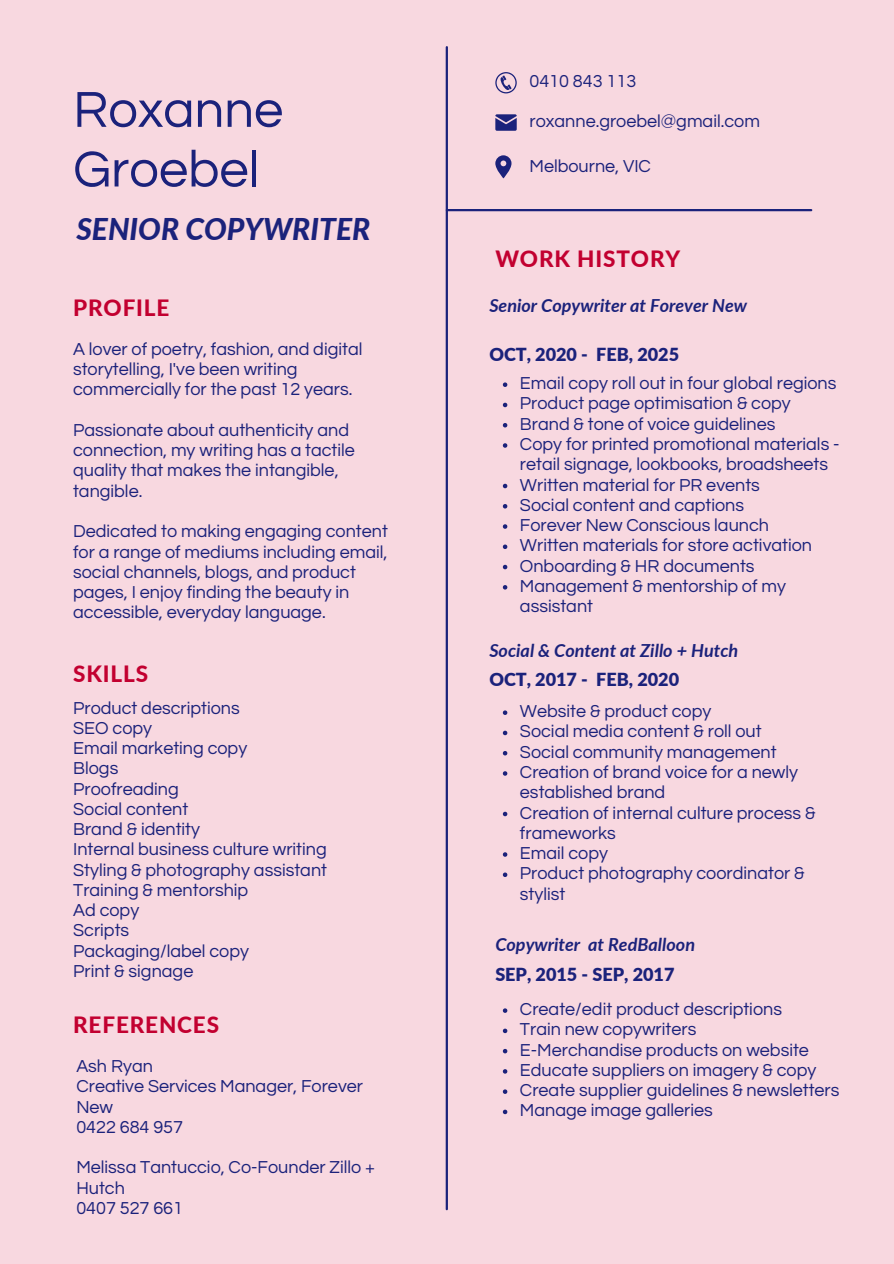
<style>
.page{position:relative;width:894px;height:1264px;background:#fff}
.page>*{position:absolute;margin:0;border:0;box-sizing:border-box;transform-origin:0 0}
.t1{font:52.5px/59.7px "Questrial";color:#1b227b}
.t2{font:italic 800 30px "Lato";color:#1b227b}
.t3{font:800 22.5px "Lato";letter-spacing:.04em;color:#c20030}
.t4{font:18px/20.2px "Questrial";color:#1b227b}
.t5{font:italic 700 18px "Lato";color:#1b227b}
.t6{font:900 18px "Lato";color:#1b227b}
</style>
<div class="page">
<div style="left:0;top:0;width:893px;height:1263px;background:#f8d8e0"></div>
<hr style="left:446px;top:209px;width:365px;height:2px;background:#1b227b">
<hr style="left:445px;top:47px;width:3px;height:1162px;background:#1b227b">
<svg style="left:495px;top:72px;width:21px;height:21px"></svg>
<svg style="left:495px;top:114px;width:21px;height:17px"></svg>
<svg style="left:495px;top:155px;width:16px;height:23px"></svg>
<svg style="left:502px;top:382px;width:5px;height:5px"></svg>
<svg style="left:502px;top:403px;width:5px;height:4px"></svg>
<svg style="left:502px;top:423px;width:5px;height:4px"></svg>
<svg style="left:502px;top:443px;width:5px;height:5px"></svg>
<svg style="left:502px;top:484px;width:5px;height:4px"></svg>
<svg style="left:502px;top:504px;width:5px;height:4px"></svg>
<svg style="left:502px;top:524px;width:5px;height:5px"></svg>
<svg style="left:502px;top:544px;width:5px;height:5px"></svg>
<svg style="left:502px;top:565px;width:5px;height:4px"></svg>
<svg style="left:502px;top:585px;width:5px;height:4px"></svg>
<svg style="left:502px;top:710px;width:5px;height:5px"></svg>
<svg style="left:502px;top:730px;width:5px;height:5px"></svg>
<svg style="left:502px;top:751px;width:5px;height:4px"></svg>
<svg style="left:502px;top:771px;width:5px;height:4px"></svg>
<svg style="left:502px;top:811px;width:5px;height:5px"></svg>
<svg style="left:502px;top:852px;width:5px;height:4px"></svg>
<svg style="left:502px;top:872px;width:5px;height:5px"></svg>
<svg style="left:502px;top:1008px;width:5px;height:4px"></svg>
<svg style="left:502px;top:1028px;width:5px;height:5px"></svg>
<svg style="left:502px;top:1048px;width:5px;height:5px"></svg>
<svg style="left:502px;top:1069px;width:5px;height:4px"></svg>
<svg style="left:502px;top:1089px;width:5px;height:4px"></svg>
<svg style="left:502px;top:1109px;width:5px;height:5px"></svg>
<p class="t1" style="left:73px;top:81px;width:211px">Roxanne<br>Groebel</p>
<p class="t2" style="left:76px;top:210px;width:295px">SENIOR COPYWRITER</p>
<p class="t3" style="left:73px;top:294px;width:98px">PROFILE</p>
<h3 class="t4" style="left:73px;top:339px;width:291px">A lover of poetry, fashion, and digital storytelling, I've been writing commercially for the past 12 years.</h3>
<p class="t4" style="left:73px;top:420px;width:283px">Passionate about authenticity and connection, my writing has a tactile quality that makes the intangible, tangible.</p>
<p class="t4" style="left:73px;top:521px;width:316px">Dedicated to making engaging content for a range of mediums including email, social channels, blogs, and product pages, I enjoy finding the beauty in accessible, everyday language.</p>
<p class="t3" style="left:73px;top:660px;width:76px">SKILLS</p>
<p class="t4" style="left:73px;top:698px;width:168px">Product descriptions</p>
<p class="t4" style="left:73px;top:718px;width:80px">SEO copy</p>
<p class="t4" style="left:73px;top:738px;width:175px">Email marketing copy</p>
<p class="t4" style="left:73px;top:758px;width:47px">Blogs</p>
<p class="t4" style="left:73px;top:779px;width:107px">Proofreading</p>
<p class="t4" style="left:73px;top:799px;width:117px">Social content</p>
<p class="t4" style="left:73px;top:819px;width:128px">Brand &amp; identity</p>
<p class="t4" style="left:73px;top:839px;width:255px">Internal business culture writing</p>
<p class="t4" style="left:73px;top:860px;width:255px">Styling &amp; photography assistant</p>
<p class="t4" style="left:73px;top:880px;width:176px">Training &amp; mentorship</p>
<p class="t4" style="left:73px;top:900px;width:68px">Ad copy</p>
<h3 class="t4" style="left:73px;top:920px;width:57px">Scripts</h3>
<p class="t4" style="left:73px;top:941px;width:177px">Packaging/label copy</p>
<p class="t4" style="left:73px;top:961px;width:122px">Print &amp; signage</p>
<p class="t3" style="left:73px;top:1011px;width:147px">REFERENCES</p>
<p class="t4" style="left:76px;top:1056px;width:78px">Ash Ryan</p>
<p class="t4" style="left:76px;top:1076px;width:288px">Creative Services Manager, Forever<br>New</p>
<p class="t4" style="left:76px;top:1117px;width:108px">0422 684 957</p>
<p class="t4" style="left:76px;top:1157px;width:300px">Melissa Tantuccio, Co-Founder Zillo +<br>Hutch</p>
<p class="t4" style="left:76px;top:1198px;width:108px">0407 527 661</p>
<h1 class="t4" style="left:529px;top:72px;width:108px">0410 843 113</h1>
<h2 class="t4" style="left:529px;top:111px;width:232px">roxanne.groebel@gmail.com</h2>
<h3 class="t4" style="left:529px;top:157px;width:123px">Melbourne, VIC</h3>
<p class="t3" style="left:495px;top:245px;width:186px">WORK HISTORY</p>
<p class="t5" style="left:489px;top:294px;width:259px">Senior Copywriter at Forever New</p>
<p class="t6" style="left:489px;top:343px;width:191px">OCT, 2020 - FEB, 2025</p>
<p class="t4" style="left:520px;top:373px;width:318px">Email copy roll out in four global regions</p>
<p class="t4" style="left:520px;top:394px;width:272px">Product page optimisation &amp; copy</p>
<h3 class="t4" style="left:520px;top:414px;width:257px">Brand &amp; tone of voice guidelines</h3>
<h5 class="t4" style="left:520px;top:434px;width:321px">Copy for printed promotional materials - retail signage, lookbooks, broadsheets</h5>
<h4 class="t4" style="left:520px;top:475px;width:241px">Written material for PR events</h4>
<p class="t4" style="left:520px;top:495px;width:226px">Social content and captions</p>
<p class="t4" style="left:520px;top:515px;width:250px">Forever New Conscious launch</p>
<p class="t4" style="left:520px;top:535px;width:293px">Written materials for store activation</p>
<p class="t4" style="left:520px;top:556px;width:236px">Onboarding &amp; HR documents</p>
<p class="t4" style="left:520px;top:576px;width:267px">Management &amp; mentorship of my assistant</p>
<p class="t5" style="left:489px;top:639px;width:250px">Social &amp; Content at Zillo + Hutch</p>
<p class="t6" style="left:489px;top:668px;width:191px">OCT, 2017 - FEB, 2020</p>
<p class="t4" style="left:520px;top:701px;width:193px">Website &amp; product copy</p>
<p class="t4" style="left:520px;top:721px;width:243px">Social media content &amp; roll out</p>
<p class="t4" style="left:520px;top:742px;width:258px">Social community management</p>
<h5 class="t4" style="left:520px;top:762px;width:279px">Creation of brand voice for a newly established brand</h5>
<h4 class="t4" style="left:520px;top:802px;width:297px">Creation of internal culture process &amp; frameworks</h4>
<p class="t4" style="left:520px;top:843px;width:90px">Email copy</p>
<p class="t4" style="left:520px;top:863px;width:286px">Product photography coordinator &amp; stylist</p>
<p class="t5" style="left:495px;top:933px;width:201px">Copywriter at RedBalloon</p>
<p class="t6" style="left:495px;top:963px;width:180px">SEP, 2015 - SEP, 2017</p>
<p class="t4" style="left:520px;top:999px;width:263px">Create/edit product descriptions</p>
<p class="t4" style="left:520px;top:1019px;width:178px">Train new copywriters</p>
<p class="t4" style="left:520px;top:1040px;width:290px">E-Merchandise products on website</p>
<h5 class="t4" style="left:520px;top:1060px;width:298px">Educate suppliers on imagery &amp; copy</h5>
<h4 class="t4" style="left:520px;top:1080px;width:321px">Create supplier guidelines &amp; newsletters</h4>
<p class="t4" style="left:520px;top:1100px;width:194px">Manage image galleries</p>
</div>
